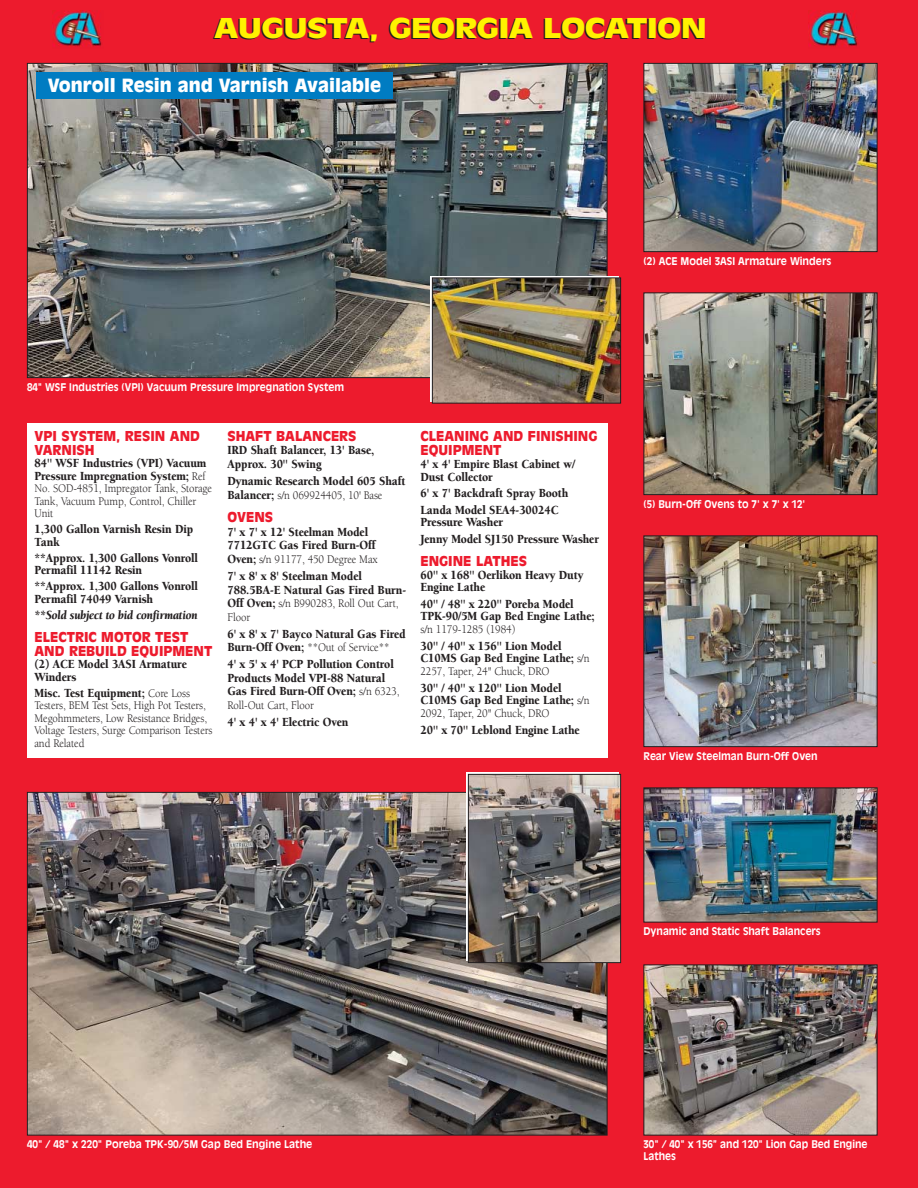
<style>
.page{position:relative;width:918px;height:1188px;background:#fff}
.page>*{position:absolute;margin:0;border:0;box-sizing:border-box;transform-origin:0 0}
.t1{font:900 27px "Antique Olive";letter-spacing:-.02em;color:#fff200;scale:1.25 1}
.t2{font:900 18px "Antique Olive";color:#fff}
.t3{font:900 13.5px/14px "Antique Olive";color:#ed1b2d}
.t4{font:900 12.75px/12.5px "Berkeley";letter-spacing:-.01em;color:#231f20;scale:.9 1}
.t5{font:italic 900 12.75px "Berkeley";letter-spacing:-.01em;color:#231f20;scale:.9 1}
.t6{font:12px/12.5px "Berkeley";letter-spacing:-.01em;color:#231f20;scale:.9 1}
.t7{font:700 10.5px/12px "Antique Olive";color:#fff;scale:.93 1}
.t8{font:700 10.5px "Antique Olive";color:#fff;scale:.95 1}
.s1{font-weight:400;font-size:12px}
.s2{font-weight:900;font-size:12.75px}
</style>
<div class="page">
<img style="left:0;top:0;width:918px;height:1188px">
<h1 class="t1" style="left:214px;top:17px;width:396px">AUGUSTA, GEORGIA LOCATION</h1>
<h2 class="t2" style="left:48px;top:78px;width:335px">Vonroll Resin and Varnish Available</h2>
<p class="t8" style="left:644px;top:256px;width:199px">(2) ACE Model 3ASI Armature Winders</p>
<p class="t7" style="left:27px;top:381px;width:343px">84" WSF Industries (VPI) Vacuum Pressure Impregnation System</p>
<p class="t3" style="left:34px;top:430px;width:167px">VPI SYSTEM, RESIN AND<br>VARNISH</p>
<p class="t4" style="left:34px;top:458px;width:193px">84" WSF Industries (VPI) Vacuum<br>Pressure Impregnation System; <span class="s1">Ref</span></p>
<p class="t6" style="left:35px;top:483px;width:199px">No. SOD-4851, Impregator Tank, Storage<br>Tank, Vacuum Pump, Control, Chiller<br>Unit</p>
<p class="t4" style="left:34px;top:524px;width:178px">1,300 Gallon Varnish Resin Dip<br>Tank</p>
<p class="t4" style="left:34px;top:553px;width:183px">**Approx. 1,300 Gallons Vonroll<br>Permafil 11142 Resin</p>
<p class="t4" style="left:34px;top:581px;width:183px">**Approx. 1,300 Gallons Vonroll<br>Permafil 74049 Varnish</p>
<p class="t5" style="left:34px;top:610px;width:183px">**Sold subject to bid confirmation</p>
<p class="t3" style="left:34px;top:631px;width:179px">ELECTRIC MOTOR TEST<br>AND REBUILD EQUIPMENT</p>
<p class="t4" style="left:34px;top:659px;width:171px">(2) ACE Model 3ASI Armature<br>Winders</p>
<p class="t4" style="left:34px;top:688px;width:174px">Misc. Test Equipment; <span class="s1">Core Loss</span></p>
<p class="t6" style="left:35px;top:700px;width:199px">Testers, BEM Test Sets, High Pot Testers, Megohmmeters, Low Resistance Bridges, Voltage Testers, Surge Comparison Testers and Related</p>
<p class="t3" style="left:228px;top:430px;width:131px">SHAFT BALANCERS</p>
<p class="t4" style="left:228px;top:445px;width:165px;line-height:13.5px">IRD Shaft Balancer, 13' Base,<br>Approx. 30" Swing</p>
<p class="t4" style="left:228px;top:476px;width:199px">Dynamic Research Model 605 Shaft</p>
<p class="t6" style="left:228px;top:490px;width:174px"><span class="s2">Balancer;</span> s/n 069924405, 10' Base</p>
<p class="t3" style="left:228px;top:511px;width:47px">OVENS</p>
<p class="t4" style="left:228px;top:526px;width:166px;line-height:13.5px">7' x 7' x 12' Steelman Model<br>7712GTC Gas Fired Burn-Off</p>
<p class="t6" style="left:228px;top:554px;width:168px"><span class="s2">Oven;</span> s/n 91177, 450 Degree Max</p>
<p class="t4" style="left:228px;top:570px;width:200px;line-height:13.5px">7' x 8' x 8' Steelman Model<br>788.5BA-E Natural Gas Fired Burn-</p>
<p class="t6" style="left:227px;top:598px;width:192px;line-height:13.5px"><span class="s2">Off Oven;</span> s/n B990283, Roll Out Cart,<br>Floor</p>
<p class="t4" style="left:228px;top:629px;width:200px">6' x 8' x 7' Bayco Natural Gas Fired</p>
<p class="t6" style="left:228px;top:642px;width:181px"><span class="s2">Burn-Off Oven;</span> **Out of Service**</p>
<p class="t4" style="left:228px;top:659px;width:193px;line-height:13.5px">4' x 5' x 4' PCP Pollution Control<br>Products Model VPI-88 Natural<br>Gas Fired Burn-Off Oven; <span class="s1">s/n 6323,</span></p>
<p class="t6" style="left:228px;top:700px;width:98px">Roll-Out Cart, Floor</p>
<p class="t4" style="left:228px;top:717px;width:136px">4' x 4' x 4' Electric Oven</p>
<p class="t3" style="left:420px;top:430px;width:178px">CLEANING AND FINISHING<br>EQUIPMENT</p>
<p class="t4" style="left:420px;top:459px;width:174px">4' x 4' Empire Blast Cabinet w/<br>Dust Collector</p>
<p class="t4" style="left:420px;top:486px;width:166px;line-height:16.4px">6' x 7' Backdraft Spray Booth<br>Landa Model SEA4-30024C</p>
<p class="t4" style="left:420px;top:515px;width:200px;line-height:16.4px">Pressure Washer<br>Jenny Model SJ150 Pressure Washer</p>
<p class="t3" style="left:420px;top:555px;width:108px">ENGINE LATHES</p>
<p class="t4" style="left:420px;top:569px;width:183px">60" x 168" Oerlikon Heavy Duty<br>Engine Lathe</p>
<p class="t4" style="left:420px;top:598px;width:195px">40" / 48" x 220" Poreba Model<br>TPK-90/5M Gap Bed Engine Lathe;</p>
<p class="t6" style="left:420px;top:624px;width:107px">s/n 1179-1285 (1984)</p>
<p class="t4" style="left:420px;top:640px;width:189px">30" / 40" x 156" Lion Model<br>C10MS Gap Bed Engine Lathe; <span class="s1">s/n</span></p>
<p class="t6" style="left:420px;top:666px;width:145px">2257, Taper, 24" Chuck, DRO</p>
<p class="t4" style="left:420px;top:682px;width:189px">30" / 40" x 120" Lion Model<br>C10MS Gap Bed Engine Lathe; <span class="s1">s/n</span></p>
<p class="t6" style="left:420px;top:708px;width:145px">2092, Taper, 20" Chuck, DRO</p>
<p class="t4" style="left:420px;top:724px;width:179px">20" x 70" Leblond Engine Lathe</p>
<p class="t7" style="left:644px;top:498px;width:176px">(5) Burn-Off Ovens to 7' x 7' x 12'</p>
<p class="t7" style="left:644px;top:750px;width:189px">Rear View Steelman Burn-Off Oven</p>
<p class="t7" style="left:644px;top:926px;width:192px">Dynamic and Static Shaft Balancers</p>
<p class="t8" style="left:27px;top:1140px;width:302px">40" / 48" x 220" Poreba TPK-90/5M Gap Bed Engine Lathe</p>
<p class="t7" style="left:644px;top:1139px;width:242px">30" / 40" x 156” and 120" Lion Gap Bed Engine<br>Lathes</p>
</div>
